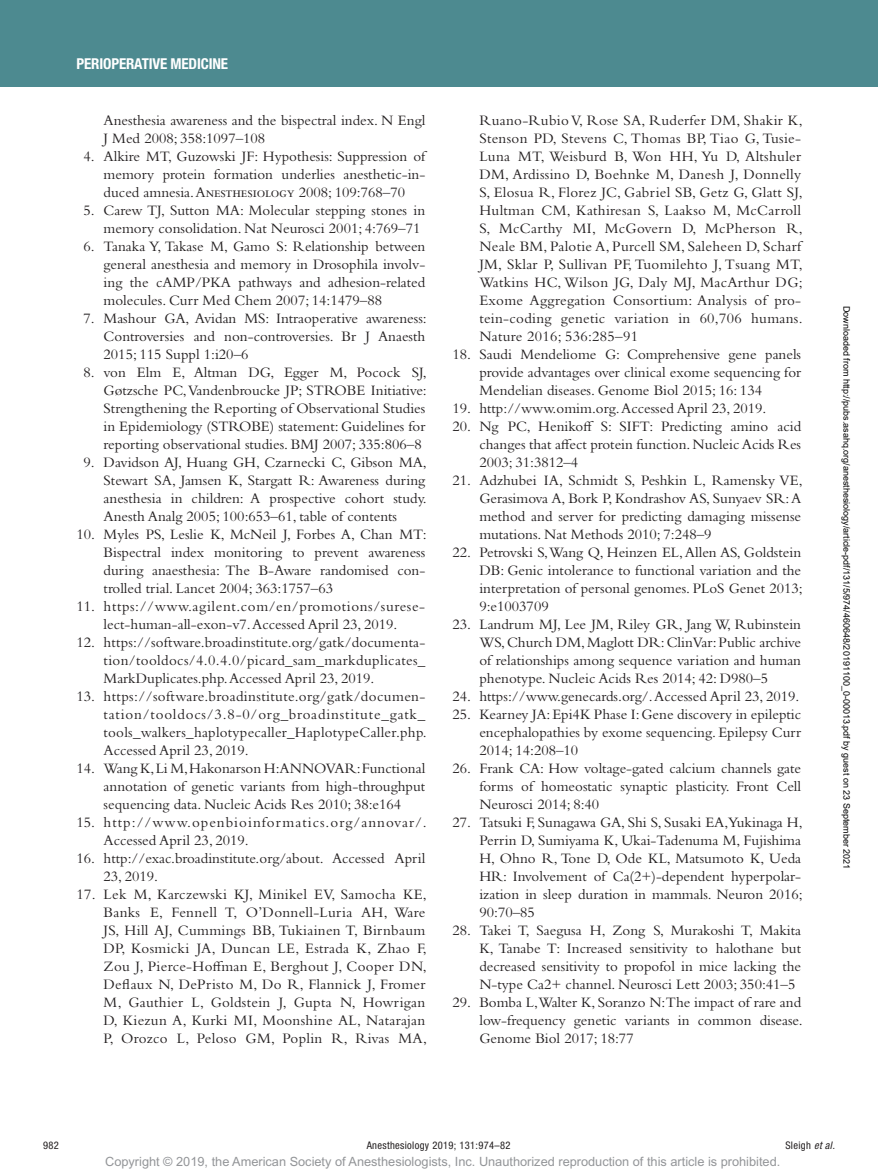
<style>
.page{position:relative;width:878px;height:1175px;background:#fff}
.page>*{position:absolute;margin:0;border:0;box-sizing:border-box;transform-origin:0 0}
.t1{font:15px/18px "Bembo Std";color:#231f20;text-align:justify}
.t2{font:15px/18px "Bembo Std";letter-spacing:.07em;color:#231f20}
.t3{font:700 condensed 15px "Helvetica Neue LT Std";letter-spacing:-.01em;color:#fff}
.t4{font:12.75px "Arial MT Std";color:#939598}
.t5{font:condensed 10.5px "Helvetica Neue LT Std";letter-spacing:.03em;color:#231f20}
.t6{font:9px "Arial";color:#000}
.s1{font-style:italic}
</style>
<div class="page">
<div style="left:0;top:0;width:878px;height:86px;background:#4d8a90"></div>
<p class="t3" style="left:77px;top:54px;width:153px">PERIOPERATIVE MEDICINE</p>
<p class="t1" style="left:104px;top:111px;width:323px">Anesthesia awareness and the bispectral index. N Engl<br>J Med 2008; 358:1097–108</p>
<p class="t1" style="left:104px;top:147px;width:323px;text-indent:-20px">4. Alkire MT, Guzowski JF: Hypothesis: Suppression of memory protein formation underlies anesthetic-in&shy;duced amnesia. Anesthesiology 2008; 109:768–70</p>
<p class="t1" style="left:104px;top:201px;width:323px;text-indent:-20px">5. Carew TJ, Sutton MA: Molecular stepping stones in memory consolidation. Nat Neurosci 2001; 4:769–71</p>
<p class="t1" style="left:104px;top:237px;width:323px;text-indent:-20px">6. Tanaka Y, Takase M, Gamo S: Relationship between general anesthesia and memory in Drosophila involv&shy;ing the cAMP/PKA pathways and adhesion-related molecules. Curr Med Chem 2007; 14:1479–88</p>
<p class="t1" style="left:104px;top:309px;width:325px;text-indent:-20px">7. Mashour GA, Avidan MS: Intraoperative awareness:<br>Controversies and non-controversies. Br J Anaesth 2015; 115 Suppl 1:i20–6</p>
<p class="t1" style="left:104px;top:363px;width:325px;text-indent:-20px">8. von Elm E, Altman DG, Egger M, Pocock SJ, Gøtzsche PC, Vandenbroucke JP; STROBE Initiative:<br>Strengthening the Reporting of Observational Studies in Epidemiology (STROBE) statement: Guidelines for reporting observational studies. BMJ 2007; 335:806–8</p>
<p class="t1" style="left:104px;top:453px;width:325px;text-indent:-20px">9. Davidson AJ, Huang GH, Czarnecki C, Gibson MA, Stewart SA, Jamsen K, Stargatt R: Awareness during anesthesia in children: A prospective cohort study.<br>Anesth Analg 2005; 100:653–61, table of contents</p>
<p class="t1" style="left:104px;top:525px;width:325px;text-indent:-27px">10. Myles PS, Leslie K, McNeil J, Forbes A, Chan MT:<br>Bispectral index monitoring to prevent awareness during anaesthesia: The B-Aware randomised con&shy;trolled trial. Lancet 2004; 363:1757–63</p>
<p class="t1" style="left:77px;top:597px;width:350px;text-align:center">11. https://www.agilent.com/en/promotions/surese&shy;lect-human-all-exon-v7. Accessed April 23, 2019.</p>
<p class="t1" style="left:104px;top:633px;width:323px;text-indent:-27px">12. https://software.broadinstitute.org/gatk/documenta&shy;tion/tooldocs/4.0.4.0/picard_sam_markduplicates_ MarkDuplicates.php. Accessed April 23, 2019.</p>
<p class="t1" style="left:104px;top:687px;width:325px;text-indent:-27px">13. https://software.broadinstitute.org/gatk/documen&shy;tation/tooldocs/3.8-0/org_broadinstitute_gatk_ tools_walkers_haplotypecaller_HaplotypeCaller.php.<br>Accessed April 23, 2019.</p>
<p class="t1" style="left:104px;top:759px;width:323px;text-indent:-27px">14. Wang K, Li M, Hakonarson H:ANNOVAR: Functional annotation of genetic variants from high-throughput sequencing data. Nucleic Acids Res 2010; 38:e164</p>
<p class="t2" style="left:104px;top:813px;width:325px;text-indent:-27px">15. http://www.openbioinformatics.org/annovar/.<br>Accessed April 23, 2019.</p>
<p class="t1" style="left:104px;top:849px;width:323px;text-indent:-27px">16. http://exac.broadinstitute.org/about. Accessed April<br>23, 2019.</p>
<p class="t1" style="left:104px;top:885px;width:325px;text-indent:-27px">17. Lek M, Karczewski KJ, Minikel EV, Samocha KE, Banks E, Fennell T, O’Donnell-Luria AH, Ware JS, Hill AJ, Cummings BB, Tukiainen T, Birnbaum DP, Kosmicki JA, Duncan LE, Estrada K, Zhao F, Zou J, Pierce-Hoffman E, Berghout J, Cooper DN, Deflaux N, DePristo M, Do R, Flannick J, Fromer M, Gauthier L, Goldstein J, Gupta N, Howrigan D, Kiezun A, Kurki MI, Moonshine AL, Natarajan P, Orozco L, Peloso GM, Poplin R, Rivas MA,</p>
<p class="t1" style="left:479px;top:111px;width:325px">Ruano-Rubio V, Rose SA, Ruderfer DM, Shakir K, Stenson PD, Stevens C, Thomas BP, Tiao G, Tusie-Luna MT, Weisburd B, Won HH, Yu D, Altshuler DM, Ardissino D, Boehnke M, Danesh J, Donnelly S, Elosua R, Florez JC, Gabriel SB, Getz G, Glatt SJ, Hultman CM, Kathiresan S, Laakso M, McCarroll S, McCarthy MI, McGovern D, McPherson R, Neale BM, Palotie A, Purcell SM, Saleheen D, Scharf JM, Sklar P, Sullivan PF, Tuomilehto J, Tsuang MT, Watkins HC, Wilson JG, Daly MJ, MacArthur DG; Exome Aggregation Consortium: Analysis of pro&shy;tein-coding genetic variation in 60,706 humans.<br>Nature 2016; 536:285–91</p>
<p class="t1" style="left:479px;top:345px;width:323px;text-indent:-27px">18. Saudi Mendeliome G: Comprehensive gene panels provide advantages over clinical exome sequencing for Mendelian diseases. Genome Biol 2015; 16: 134</p>
<p class="t1" style="left:452px;top:399px;width:315px">19. http://www.omim.org. Accessed April 23, 2019.</p>
<p class="t1" style="left:479px;top:417px;width:323px;text-indent:-27px">20. Ng PC, Henikoff S: SIFT: Predicting amino acid changes that affect protein function. Nucleic Acids Res 2003; 31:3812–4</p>
<p class="t1" style="left:479px;top:471px;width:325px;text-indent:-27px">21. Adzhubei IA, Schmidt S, Peshkin L, Ramensky VE, Gerasimova A, Bork P, Kondrashov AS, Sunyaev SR: A method and server for predicting damaging missense mutations. Nat Methods 2010; 7:248–9</p>
<p class="t1" style="left:479px;top:543px;width:325px;text-indent:-27px">22. Petrovski S, Wang Q, Heinzen EL, Allen AS, Goldstein DB: Genic intolerance to functional variation and the interpretation of personal genomes. PLoS Genet 2013; 9:e1003709</p>
<p class="t1" style="left:479px;top:615px;width:323px;text-indent:-27px">23. Landrum MJ, Lee JM, Riley GR, Jang W, Rubinstein WS, Church DM, Maglott DR: ClinVar: Public archive of relationships among sequence variation and human phenotype. Nucleic Acids Res 2014; 42: D980–5</p>
<p class="t1" style="left:452px;top:687px;width:348px">24. https://www.genecards.org/. Accessed April 23, 2019.</p>
<p class="t1" style="left:479px;top:705px;width:323px;text-indent:-27px">25. Kearney JA: Epi4K Phase I: Gene discovery in epileptic encephalopathies by exome sequencing. Epilepsy Curr 2014; 14:208–10</p>
<p class="t1" style="left:479px;top:759px;width:323px;text-indent:-27px">26. Frank CA: How voltage-gated calcium channels gate forms of homeostatic synaptic plasticity. Front Cell Neurosci 2014; 8:40</p>
<p class="t1" style="left:479px;top:813px;width:325px;text-indent:-27px">27. Tatsuki F, Sunagawa GA, Shi S, Susaki EA,Yukinaga H, Perrin D, Sumiyama K, Ukai-Tadenuma M, Fujishima H, Ohno R, Tone D, Ode KL, Matsumoto K, Ueda HR: Involvement of Ca(2+)-dependent hyperpolar&shy;ization in sleep duration in mammals. Neuron 2016; 90:70–85</p>
<p class="t1" style="left:479px;top:921px;width:323px;text-indent:-27px">28. Takei T, Saegusa H, Zong S, Murakoshi T, Makita K, Tanabe T: Increased sensitivity to halothane but decreased sensitivity to propofol in mice lacking the N-type Ca2+ channel. Neurosci Lett 2003; 350:41–5</p>
<p class="t1" style="left:479px;top:993px;width:325px;text-indent:-27px">29. Bomba L,Walter K, Soranzo N:The impact of rare and low-frequency genetic variants in common disease.<br>Genome Biol 2017; 18:77</p>
<p class="t6" style="left:850px;top:306px;width:565px;rotate:90deg">Downloaded from http://pubs.asahq.org/anesthesiology/article-pdf/131/5/974/460648/20191100_0-00013.pdf by guest on 23 September 2021</p>
<p class="t5" style="left:43px;top:1139px;width:17px">982</p>
<p class="t5" style="left:367px;top:1139px;width:145px">Anesthesiology 2019; 131:974–82</p>
<p class="t5" style="left:785px;top:1139px;width:51px">Sleigh <span class="s1">et al.</span></p>
<p class="t4" style="left:105px;top:1154px;width:676px">Copyright © 2019, the American Society of Anesthesiologists, Inc. Unauthorized reproduction of this article is prohibited.</p>
</div>
